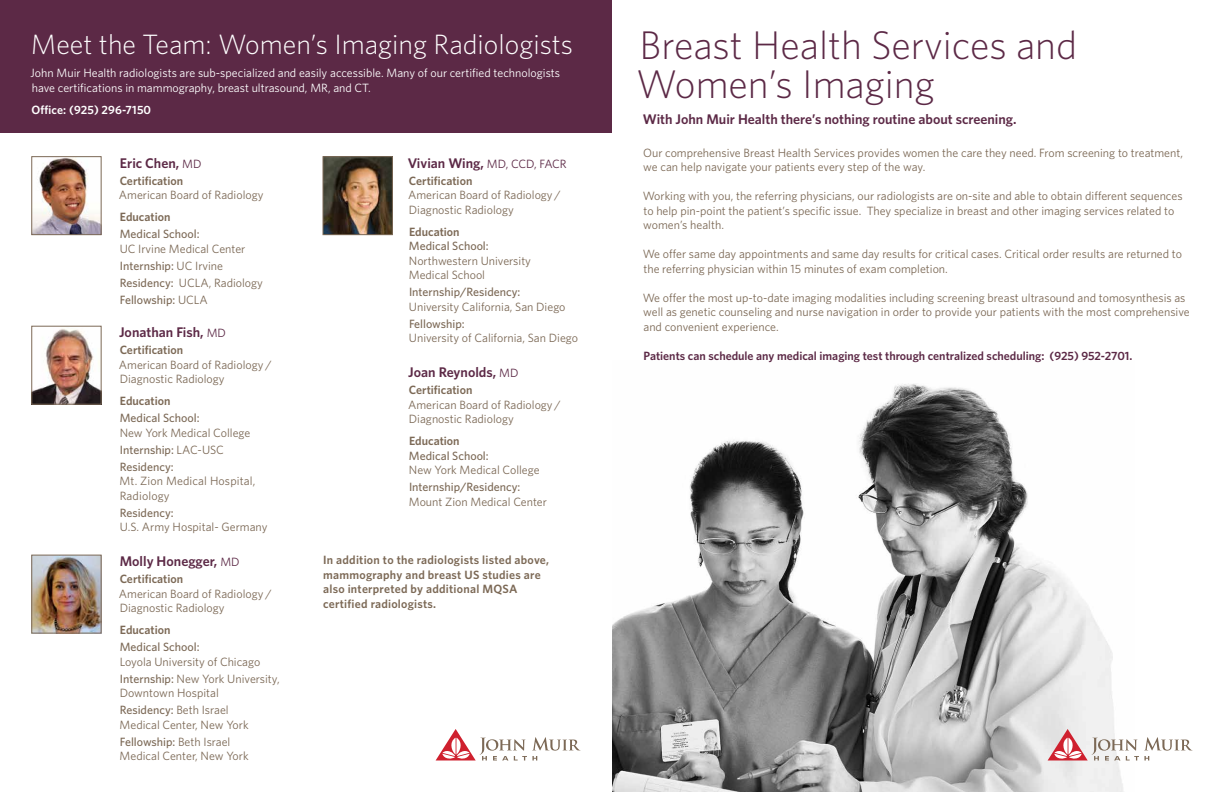
<style>
.page{position:relative;width:1224px;height:792px;background:#fff}
.page>*{position:absolute;margin:0;border:0;box-sizing:border-box;transform-origin:0 0}
.t1{font:300 40px/39px "Whitney";color:#5c2946}
.t2{font:300 28px "Whitney";color:#fff}
.t3{font:600 14px "Whitney";color:#5c2946}
.t4{font:12px/14.5px "Whitney";color:#7c6956}
.t5{font:600 12px/14.5px "Whitney";letter-spacing:.01em;color:#7c6956}
.t6{font:12px/14.5px "Whitney";color:#fff}
.t7{font:500 12px "Whitney";color:#7c6956}
.t8{font:600 12px "Whitney";color:#5c2946}
.t9{font:600 12px "Whitney";letter-spacing:.01em;color:#fff}
.s1{font-weight:400;font-size:12px}
.s2{font-weight:500}
</style>
<div class="page">
<img style="left:612px;top:384px;width:518px;height:408px">
<div style="left:0;top:0;width:612px;height:132px;background:#5c2946"></div>
<svg style="left:1048px;top:729px;width:145px;height:31px"></svg>
<svg style="left:436px;top:729px;width:145px;height:31px"></svg>
<img style="left:34px;top:158px;width:65px;height:75px">
<div style="left:32px;top:156px;width:69px;height:79px;border:1px solid #7c6956"></div>
<img style="left:34px;top:329px;width:65px;height:73px">
<div style="left:32px;top:326px;width:69px;height:78px;border:1px solid #7c6956"></div>
<img style="left:34px;top:557px;width:65px;height:74px">
<div style="left:32px;top:555px;width:69px;height:78px;border:1px solid #7c6956"></div>
<img style="left:325px;top:158px;width:66px;height:75px">
<div style="left:323px;top:156px;width:70px;height:79px;border:1px solid #7c6956"></div>
<h2 class="t2" style="left:31px;top:25px;width:544px">Meet the Team: Women’s Imaging Radiologists</h2>
<p class="t6" style="left:31px;top:66px;width:531px">John Muir Health radiologists are sub-specialized and easily accessible. Many of our certified technologists have certifications in mammography, breast ultrasound, MR, and CT.</p>
<p class="t9" style="left:32px;top:102px;width:121px">Office: (925) 296-7150</p>
<p class="t3" style="left:120px;top:153px;width:83px">Eric Chen, <span class="s1">MD</span></p>
<p class="t5" style="left:120px;top:173px;width:65px">Certification</p>
<p class="t4" style="left:119px;top:187px;width:146px">American Board of Radiology</p>
<p class="t5" style="left:120px;top:209px;width:52px">Education</p>
<p class="t7" style="left:120px;top:226px;width:81px">Medical School:</p>
<p class="t4" style="left:120px;top:240px;width:145px;line-height:17px">UC Irvine Medical Center<br><span class="s2">Internship:</span> UC Irvine<br><span class="s2">Residency:</span> UCLA, Radiology<br><span class="s2">Fellowship:</span> UCLA</p>
<p class="t3" style="left:119px;top:323px;width:108px">Jonathan Fish, <span class="s1">MD</span></p>
<p class="t5" style="left:120px;top:342px;width:65px">Certification</p>
<p class="t4" style="left:119px;top:357px;width:154px">American Board of Radiology /<br>Diagnostic Radiology</p>
<p class="t5" style="left:120px;top:393px;width:52px">Education</p>
<p class="t7" style="left:120px;top:410px;width:81px">Medical School:</p>
<p class="t4" style="left:120px;top:424px;width:132px;line-height:17px">New York Medical College<br><span class="s2">Internship:</span> LAC-USC<br><span class="s2">Residency:</span></p>
<p class="t4" style="left:120px;top:473px;width:137px">Mt. Zion Medical Hospital,<br>Radiology</p>
<p class="t7" style="left:120px;top:505px;width:55px">Residency:</p>
<p class="t4" style="left:120px;top:519px;width:149px">U.S. Army Hospital- Germany</p>
<p class="t3" style="left:120px;top:552px;width:121px">Molly Honegger, <span class="s1">MD</span></p>
<p class="t5" style="left:120px;top:571px;width:65px">Certification</p>
<p class="t4" style="left:119px;top:586px;width:154px">American Board of Radiology /<br>Diagnostic Radiology</p>
<p class="t5" style="left:120px;top:622px;width:52px">Education</p>
<p class="t7" style="left:120px;top:639px;width:81px">Medical School:</p>
<p class="t4" style="left:120px;top:653px;width:162px;line-height:17px">Loyola University of Chicago<br><span class="s2">Internship:</span> New York University,</p>
<p class="t4" style="left:120px;top:684px;width:111px;line-height:17px">Downtown Hospital<br><span class="s2">Residency:</span> Beth Israel</p>
<p class="t4" style="left:120px;top:716px;width:131px;line-height:17px">Medical Center, New York<br><span class="s2">Fellowship:</span> Beth Israel</p>
<p class="t4" style="left:120px;top:748px;width:131px">Medical Center, New York</p>
<p class="t3" style="left:408px;top:153px;width:160px">Vivian Wing, <span class="s1">MD, CCD, FACR</span></p>
<p class="t5" style="left:409px;top:173px;width:65px">Certification</p>
<p class="t4" style="left:408px;top:187px;width:154px">American Board of Radiology /<br>Diagnostic Radiology</p>
<p class="t5" style="left:409px;top:224px;width:52px">Education</p>
<p class="t7" style="left:409px;top:238px;width:81px">Medical School:</p>
<p class="t4" style="left:409px;top:253px;width:124px">Northwestern University<br>Medical School</p>
<p class="t7" style="left:409px;top:284px;width:113px">Internship/Residency:</p>
<p class="t4" style="left:409px;top:299px;width:158px">University California, San Diego</p>
<p class="t7" style="left:409px;top:315px;width:57px">Fellowship:</p>
<p class="t4" style="left:409px;top:330px;width:171px">University of California, San Diego</p>
<p class="t3" style="left:408px;top:363px;width:112px">Joan Reynolds, <span class="s1">MD</span></p>
<p class="t5" style="left:409px;top:382px;width:65px">Certification</p>
<p class="t4" style="left:408px;top:397px;width:154px">American Board of Radiology /<br>Diagnostic Radiology</p>
<p class="t5" style="left:409px;top:433px;width:52px">Education</p>
<p class="t7" style="left:409px;top:447px;width:81px">Medical School:</p>
<p class="t4" style="left:409px;top:462px;width:132px">New York Medical College</p>
<p class="t7" style="left:409px;top:479px;width:113px">Internship/Residency:</p>
<p class="t4" style="left:409px;top:494px;width:140px">Mount Zion Medical Center</p>
<p class="t5" style="left:323px;top:553px;width:227px">In addition to the radiologists listed above, mammography and breast US studies are also interpreted by additional MQSA certified radiologists.</p>
<h1 class="t1" style="left:636px;top:25px;width:442px">Breast Health Services and<br>Women’s Imaging</h1>
<p class="t3" style="left:643px;top:110px;width:375px">With John Muir Health there’s nothing routine about screening.</p>
<p class="t4" style="left:643px;top:145px;width:541px">Our comprehensive Breast Health Services provides women the care they need. From screening to treatment, we can help navigate your patients every step of the way.</p>
<p class="t4" style="left:643px;top:189px;width:541px">Working with you, the referring physicians, our radiologists are on-site and able to obtain different sequences to help pin-point the patient’s specific issue. They specialize in breast and other imaging services related to women’s health.</p>
<p class="t4" style="left:643px;top:247px;width:541px">We offer same day appointments and same day results for critical cases. Critical order results are returned to the referring physician within 15 minutes of exam completion.</p>
<p class="t4" style="left:643px;top:290px;width:549px">We offer the most up-to-date imaging modalities including screening breast ultrasound and tomosynthesis as well as genetic counseling and nurse navigation in order to provide your patients with the most comprehensive and convenient experience.</p>
<p class="t8" style="left:644px;top:348px;width:490px">Patients can schedule any medical imaging test through centralized scheduling: (925) 952-2701.</p>
</div>
